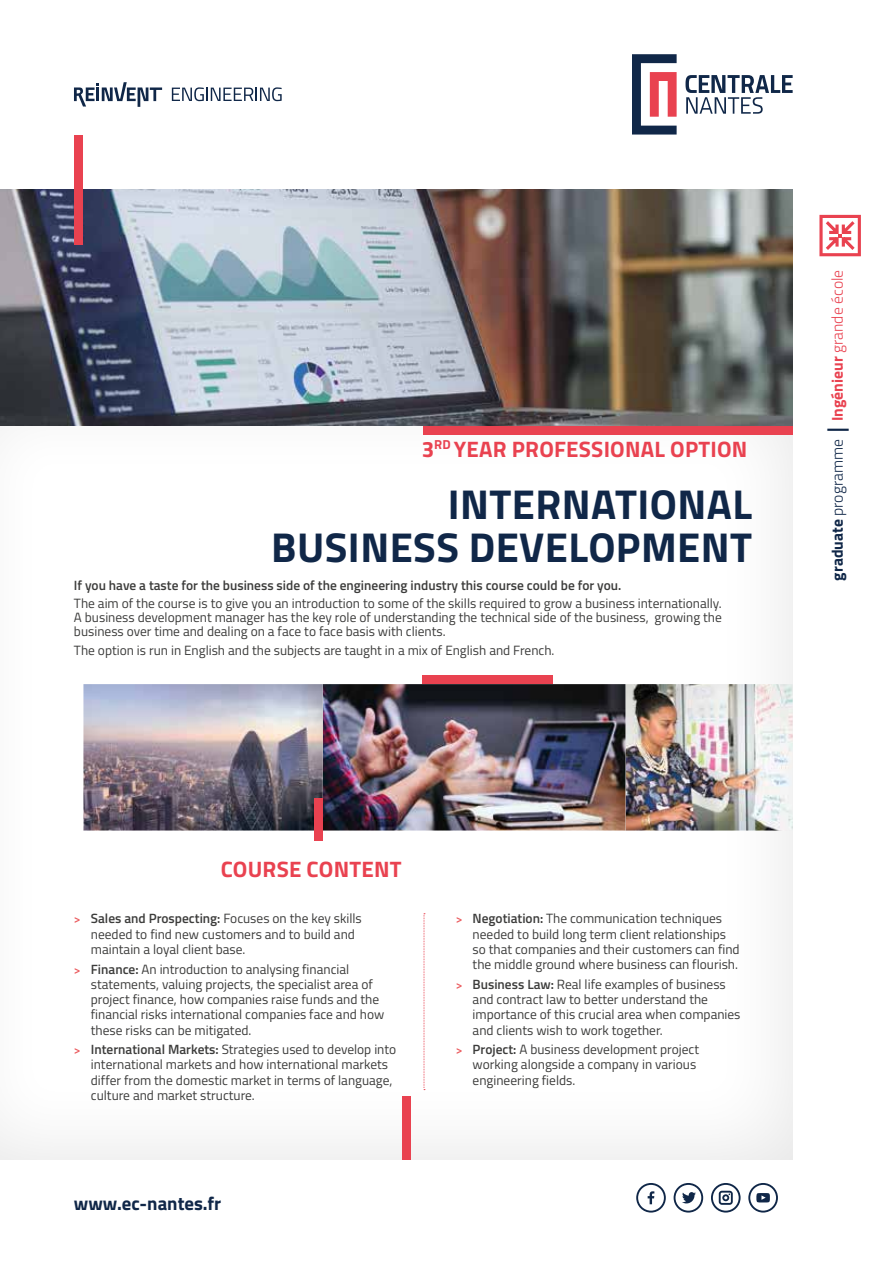
<style>
.page{position:relative;width:893px;height:1263px;background:#fff}
.page>*{position:absolute;margin:0;border:0;box-sizing:border-box;transform-origin:0 0}
.t1{font:700 41.7px/43.2px "Titillium";letter-spacing:.01em;color:#102748;text-align:right}
.t2{font:700 22.35px "Titillium";letter-spacing:.01em;color:#e94250}
.t3{font:700 18.75px "Titillium";color:#102748}
.t4{font:300 15.6px "Titillium";color:#e94250}
.t5{font:13.35px/15.3px "Titillium";color:#3c3c3b}
.t6{font:600 13.35px "Titillium";color:#3c3c3b}
.s1{font-weight:700;color:#102748}
.s2{color:#102748}
.s3{font-weight:700;font-size:31.35px;color:#102748}
.s4{font-weight:700}
.s5{font-weight:600;font-size:12px;color:#eb5b5e}
.s6{font-weight:600}
</style>
<div class="page">
<img style="left:0;top:189px;width:793px;height:237px">
<div style="left:423px;top:426px;width:370px;height:9px;background:#e94250"></div>
<div style="left:402px;top:1096px;width:8px;height:64px;background:#e94250"></div>
<svg style="left:685px;top:75px;width:108px;height:39px"></svg>
<svg style="left:632px;top:54px;width:45px;height:81px"></svg>
<svg style="left:636px;top:1183px;width:30px;height:29px"></svg>
<svg style="left:674px;top:1183px;width:29px;height:29px"></svg>
<svg style="left:711px;top:1183px;width:30px;height:29px"></svg>
<svg style="left:748px;top:1183px;width:30px;height:29px"></svg>
<svg style="left:424px;top:913px;width:1px;height:177px"></svg>
<div style="left:74px;top:135px;width:9px;height:109px;background:#e94250"></div>
<svg style="left:819px;top:215px;width:42px;height:41px"></svg>
<img style="left:83px;top:684px;width:710px;height:146px">
<div style="left:423px;top:675px;width:130px;height:9px;background:#e94250"></div>
<div style="left:314px;top:798px;width:9px;height:42px;background:#e94250"></div>
<svg style="left:172px;top:87px;width:110px;height:14px"></svg>
<svg style="left:74px;top:82px;width:88px;height:25px"></svg>
<h2 class="t2" style="left:422px;top:432px;width:327px">3<sup>RD</sup> YEAR PROFESSIONAL OPTION</h2>
<h1 class="t1" style="left:271px;top:480px;width:482px">INTERNATIONAL<br>BUSINESS DEVELOPMENT</h1>
<p class="t6" style="left:74px;top:575px;width:549px">If you have a taste for the business side of the engineering industry this course could be for you.</p>
<p class="t5" style="left:74px;top:596px;width:649px;line-height:14.1px;text-align:justify">The aim of the course is to give you an introduction to some of the skills required to grow a business internationally.<br>A business development manager has the key role of understanding the technical side of the business, growing the business over time and dealing on a face to face basis with clients.</p>
<p class="t5" style="left:74px;top:642px;width:482px">The option is run in English and the subjects are taught in a mix of English and French.</p>
<p class="t4" style="left:826px;top:581px;width:312px;rotate:-90deg"><span class="s1">graduate</span> <span class="s2">programme</span> <span class="s3">I</span> <span class="s4">Ingénieur</span> grande école</p>
<h2 class="t2" style="left:221px;top:852px;width:182px">COURSE CONTENT</h2>
<p class="t5" style="left:91px;top:910px;width:272px;text-indent:-17px"><span class="s5">&gt;</span> <span class="s6">Sales and Prospecting:</span> Focuses on the key skills needed to find new customers and to build and maintain a loyal client base.</p>
<p class="t5" style="left:91px;top:960px;width:295px;text-indent:-17px"><span class="s5">&gt;</span> <span class="s6">Finance:</span> An introduction to analysing financial statements, valuing projects, the specialist area of project finance, how companies raise funds and the financial risks international companies face and how these risks can be mitigated.</p>
<p class="t5" style="left:91px;top:1041px;width:307px;text-indent:-17px"><span class="s5">&gt;</span> <span class="s6">International Markets:</span> Strategies used to develop into international markets and how international markets differ from the domestic market in terms of language, culture and market structure.</p>
<h3 class="t3" style="left:74px;top:1189px;width:149px">www.ec-nantes.fr</h3>
<p class="t5" style="left:473px;top:910px;width:269px;text-indent:-17px"><span class="s5">&gt;</span> <span class="s6">Negotiation:</span> The communication techniques needed to build long term client relationships so that companies and their customers can find the middle ground where business can flourish.</p>
<p class="t5" style="left:473px;top:976px;width:269px;text-indent:-17px"><span class="s5">&gt;</span> <span class="s6">Business Law:</span> Real life examples of business and contract law to better understand the importance of this crucial area when companies and clients wish to work together.</p>
<p class="t5" style="left:473px;top:1041px;width:228px;text-indent:-17px"><span class="s5">&gt;</span> <span class="s6">Project:</span> A business development project working alongside a company in various engineering fields.</p>
</div>
